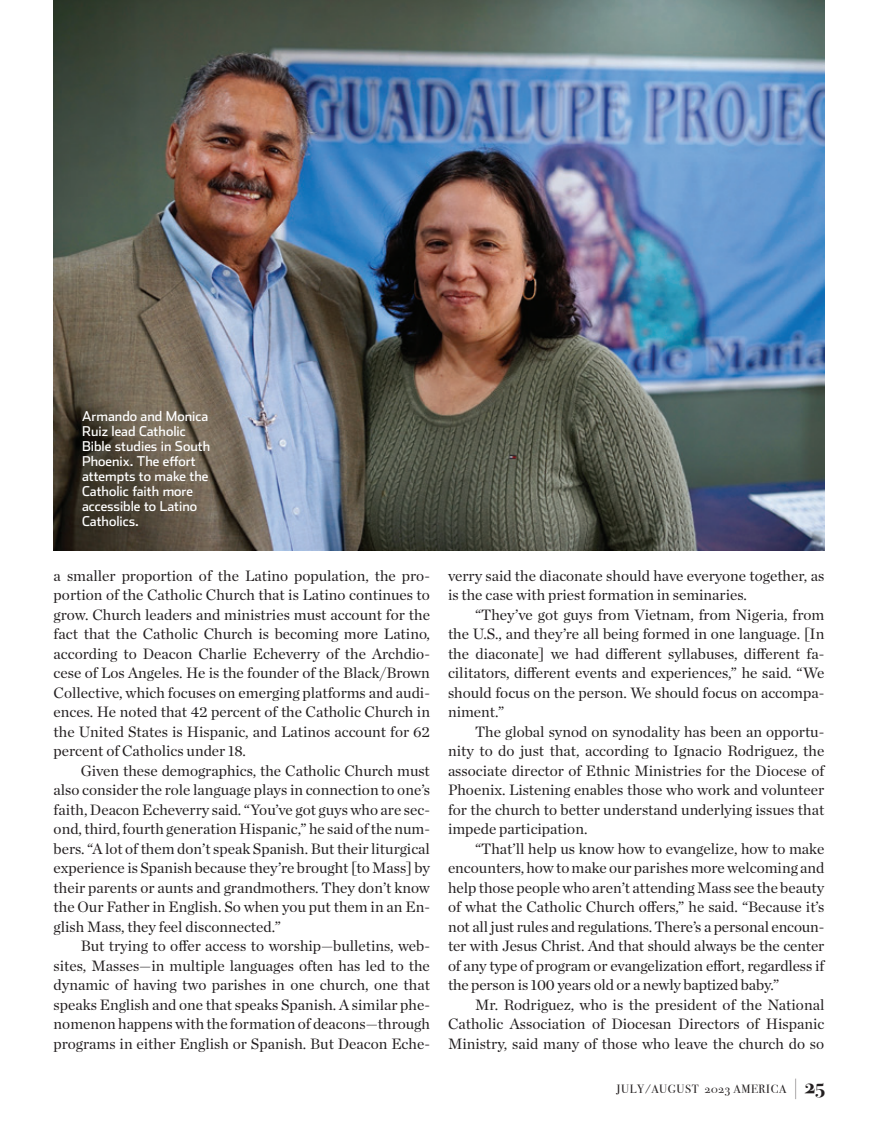
<style>
.page{position:relative;width:878px;height:1134px;background:#fff}
.page>*{position:absolute;margin:0;border:0;box-sizing:border-box;transform-origin:0 0}
.t1{font:15.3px/19.5px "Chronicle Deck";color:#231f20;text-align:justify}
.t2{font:13.5px/15px "Stainless";color:#fff}
.t3{font:12px "Bodoni Svty Two OSITCTT";letter-spacing:.05em;color:#231f20}
.s1{font-family:"Stainless";font-weight:100;font-size:20.7px}
.s2{font-weight:700;font-size:21px}
</style>
<div class="page">
<img style="left:54px;top:0;width:770px;height:550px">
<p class="t2" style="left:82px;top:408px;width:130px">Armando and Monica<br>Ruiz lead Catholic<br>Bible studies in South<br>Phoenix. The effort attempts to make the<br>Catholic faith more accessible to Latino<br>Catholics.</p>
<p class="t1" style="left:54px;top:565px;width:378px">a smaller proportion of the Latino population, the pro&shy;portion of the Catholic Church that is Latino continues to grow. Church leaders and ministries must account for the fact that the Catholic Church is becoming more Latino, according to Deacon Charlie Echeverry of the Archdio&shy;cese of Los Angeles. He is the founder of the Black/Brown Collective, which focuses on emerging platforms and audi&shy;ences. He noted that 42 percent of the Catholic Church in the United States is Hispanic, and Latinos account for 62 percent of Catholics under 18.</p>
<p class="t1" style="left:54px;top:760px;width:378px;text-indent:27px">Given these demographics, the Catholic Church must also consider the role language plays in connection to one’s faith, Deacon Echeverry said. “You’ve got guys who are sec&shy;ond, third, fourth generation Hispanic,” he said of the num&shy;bers. “A lot of them don’t speak Spanish. But their liturgical experience is Spanish because they’re brought [to Mass] by their parents or aunts and grandmothers. They don’t know the Our Father in English. So when you put them in an En&shy;glish Mass, they feel disconnected.”</p>
<p class="t1" style="left:54px;top:935px;width:378px;text-indent:27px">But trying to offer access to worship—bulletins, web&shy;sites, Masses—in multiple languages often has led to the dynamic of having two parishes in one church, one that speaks English and one that speaks Spanish. A similar phe&shy;nomenon happens with the formation of deacons—through programs in either English or Spanish. But Deacon Eche-</p>
<p class="t1" style="left:448px;top:565px;width:378px">verry said the diaconate should have everyone together, as is the case with priest formation in seminaries.</p>
<p class="t1" style="left:448px;top:604px;width:378px;text-indent:27px">“They’ve got guys from Vietnam, from Nigeria, from the U.S., and they’re all being formed in one language. [In the diaconate] we had different syllabuses, different fa&shy;cilitators, different events and experiences,” he said. “We should focus on the person. We should focus on accompa&shy;niment.”</p>
<p class="t1" style="left:448px;top:721px;width:378px;text-indent:27px">The global synod on synodality has been an opportu&shy;nity to do just that, according to Ignacio Rodriguez, the associate director of Ethnic Ministries for the Diocese of Phoenix. Listening enables those who work and volunteer for the church to better understand underlying issues that impede participation.</p>
<p class="t1" style="left:448px;top:838px;width:378px;text-indent:27px">“That’ll help us know how to evangelize, how to make encounters, how to make our parishes more welcoming and help those people who aren’t attending Mass see the beauty of what the Catholic Church offers,” he said. “Because it’s not all just rules and regulations. There’s a personal encoun&shy;ter with Jesus Christ. And that should always be the center of any type of program or evangelization effort, regardless if the person is 100 years old or a newly baptized baby.”</p>
<p class="t1" style="left:448px;top:994px;width:378px;text-indent:27px">Mr. Rodriguez, who is the president of the National Catholic Association of Diocesan Directors of Hispanic Ministry, said many of those who leave the church do so</p>
<p class="t3" style="left:616px;top:1082px;width:209px">JULY/AUGUST 2023 AMERICA <span class="s1">|</span> <span class="s2">25</span></p>
</div>
